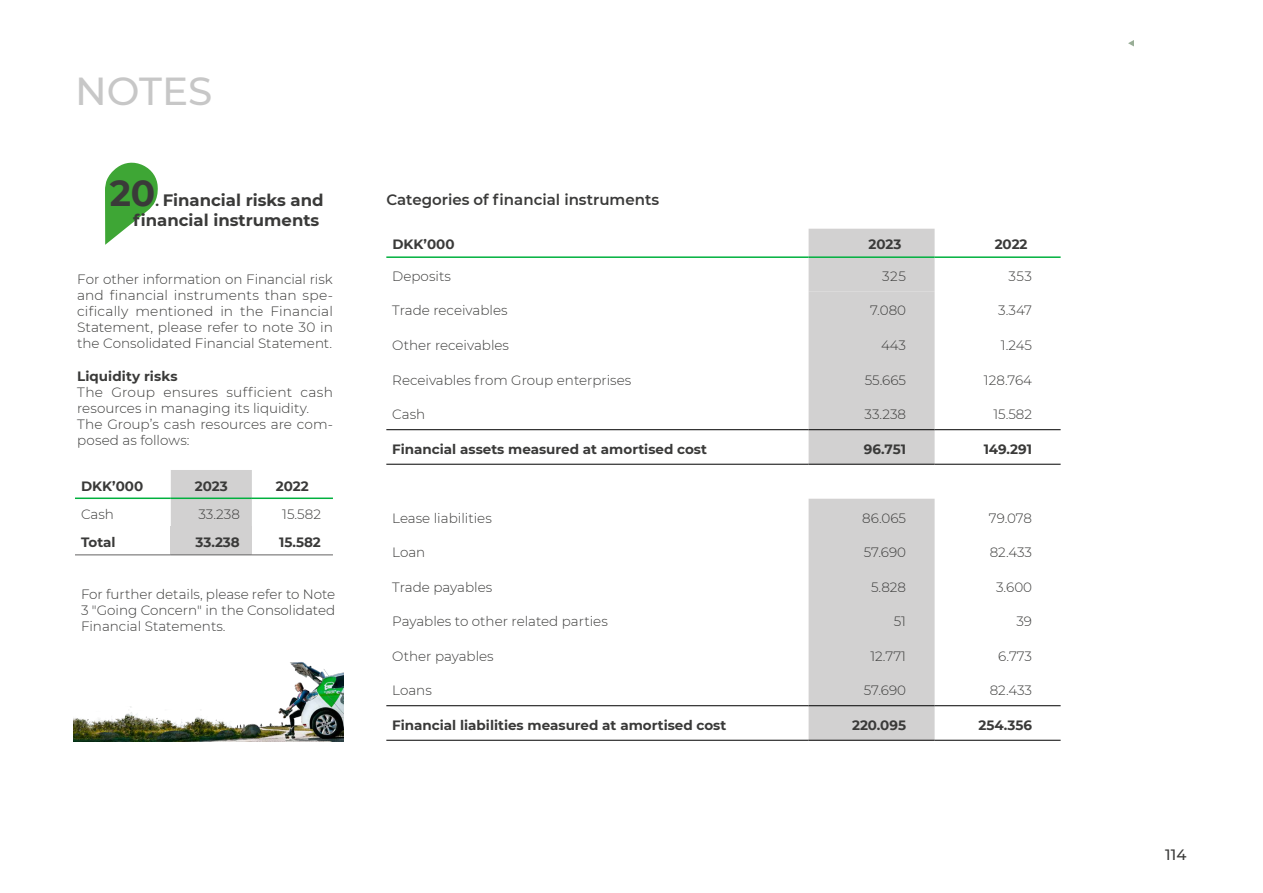
<style>
.page{position:relative;width:1263px;height:893px;background:#fff}
.page>*{position:absolute;margin:0;border:0;box-sizing:border-box;transform-origin:0 0}
.t1{font:500 39px "Montserrat";color:#c7c7c7}
.t2{font:700 36px "Montserrat";color:#3a3a39}
.t3{font:700 16.5px/19.8px "Montserrat";color:#3a3a39;text-align:right}
.t4{font:600 15px "Montserrat";color:#3a3a39}
.t5{font:500 15px "Montserrat";color:#3a3a39}
.t6{font:300 13.5px/16.2px "Montserrat";color:#3a3a39;text-align:justify}
.t7{font:700 13.5px "Montserrat";color:#3a3a39}
.s1{font-size:13.5px}
</style>
<div class="page">
<img style="left:73px;top:662px;width:270px;height:79px">
<svg style="left:1128px;top:40px;width:6px;height:7px"></svg>
<svg style="left:105px;top:162px;width:53px;height:83px"></svg>
<div style="left:808px;top:229px;width:126px;height:63px;background:#d2d1d1"></div>
<svg style="left:808px;top:292px;width:126px;height:448px;background:#d7d6d6"></svg>
<hr style="left:386px;top:429px;width:422px;height:1px;background:#000">
<hr style="left:386px;top:705px;width:422px;height:1px;background:#000">
<hr style="left:808px;top:429px;width:126px;height:1px;background:#000">
<hr style="left:934px;top:429px;width:126px;height:1px;background:#000">
<hr style="left:808px;top:705px;width:126px;height:1px;background:#000">
<hr style="left:934px;top:705px;width:126px;height:1px;background:#000">
<hr style="left:386px;top:256px;width:422px;height:2px;background:#00b03e">
<hr style="left:808px;top:256px;width:126px;height:2px;background:#00b03e">
<hr style="left:934px;top:256px;width:126px;height:2px;background:#00b03e">
<hr style="left:386px;top:464px;width:422px;height:1px;background:#000">
<hr style="left:808px;top:464px;width:126px;height:1px;background:#000">
<hr style="left:934px;top:464px;width:126px;height:1px;background:#000">
<hr style="left:386px;top:740px;width:422px;height:1px;background:#000">
<hr style="left:808px;top:740px;width:126px;height:1px;background:#000">
<hr style="left:934px;top:740px;width:126px;height:1px;background:#000">
<div style="left:171px;top:470px;width:81px;height:57px;background:#d2d1d1"></div>
<div style="left:171px;top:527px;width:81px;height:28px;background:#d2d1d1"></div>
<hr style="left:75px;top:497px;width:96px;height:2px;background:#00b03e">
<hr style="left:171px;top:497px;width:81px;height:2px;background:#00b03e">
<hr style="left:252px;top:497px;width:81px;height:2px;background:#00b03e">
<hr style="left:75px;top:555px;width:96px;height:1px;background:#646363">
<hr style="left:171px;top:555px;width:81px;height:1px;background:#646363">
<hr style="left:252px;top:555px;width:81px;height:1px;background:#646363">
<h1 class="t1" style="left:75px;top:64px;width:139px">NOTES</h1>
<h2 class="t2" style="left:110px;top:167px;width:47px">20</h2>
<p class="t3" style="left:133px;top:190px;width:192px"><span class="s1">.</span> Financial risks and financial instruments</p>
<p class="t4" style="left:386px;top:189px;width:274px">Categories of financial instruments</p>
<p class="t7" style="left:392px;top:235px;width:64px">DKK’000</p>
<p class="t7" style="left:869px;top:235px;width:34px">2023</p>
<p class="t7" style="left:995px;top:235px;width:34px">2022</p>
<p class="t6" style="left:392px;top:268px;width:60px">Deposits</p>
<p class="t6" style="left:882px;top:268px;width:25px">325</p>
<p class="t6" style="left:1008px;top:268px;width:25px">353</p>
<p class="t6" style="left:392px;top:302px;width:117px">Trade receivables</p>
<p class="t6" style="left:870px;top:302px;width:37px">7.080</p>
<p class="t6" style="left:998px;top:302px;width:35px">3.347</p>
<p class="t6" style="left:392px;top:337px;width:118px">Other receivables</p>
<p class="t6" style="left:881px;top:337px;width:26px">443</p>
<p class="t6" style="left:1001px;top:337px;width:33px">1.245</p>
<p class="t6" style="left:392px;top:371px;width:240px">Receivables from Group enterprises</p>
<p class="t6" style="left:865px;top:371px;width:43px">55.665</p>
<p class="t6" style="left:984px;top:371px;width:50px">128.764</p>
<p class="t6" style="left:392px;top:406px;width:34px">Cash</p>
<p class="t6" style="left:864px;top:406px;width:43px">33.238</p>
<p class="t6" style="left:993px;top:406px;width:40px">15.582</p>
<p class="t7" style="left:392px;top:439px;width:316px">Financial assets measured at amortised cost</p>
<p class="t7" style="left:864px;top:439px;width:44px">96.751</p>
<p class="t7" style="left:984px;top:439px;width:50px">149.291</p>
<p class="t6" style="left:77px;top:270px;width:257px">For other information on Financial risk and financial instruments than spe&shy;cifically mentioned in the Financial Statement, please refer to note 30 in the Consolidated Financial Statement.</p>
<p class="t7" style="left:77px;top:366px;width:102px">Liquidity risks</p>
<p class="t6" style="left:77px;top:384px;width:257px;text-align:left">The Group ensures sufficient cash resources in managing its liquidity.<br>The Group’s cash resources are com&shy;posed as follows:</p>
<p class="t7" style="left:81px;top:476px;width:64px">DKK’000</p>
<p class="t7" style="left:195px;top:476px;width:34px">2023</p>
<p class="t7" style="left:276px;top:476px;width:34px">2022</p>
<p class="t6" style="left:81px;top:506px;width:34px">Cash</p>
<p class="t6" style="left:198px;top:506px;width:43px">33.238</p>
<p class="t6" style="left:282px;top:506px;width:40px">15.582</p>
<p class="t7" style="left:81px;top:533px;width:36px">Total</p>
<p class="t7" style="left:195px;top:533px;width:46px">33.238</p>
<p class="t7" style="left:279px;top:533px;width:43px">15.582</p>
<p class="t6" style="left:392px;top:509px;width:101px">Lease liabilities</p>
<p class="t6" style="left:862px;top:509px;width:45px">86.065</p>
<p class="t6" style="left:989px;top:509px;width:45px">79.078</p>
<p class="t6" style="left:392px;top:544px;width:35px">Loan</p>
<p class="t6" style="left:864px;top:544px;width:44px">57.690</p>
<p class="t6" style="left:990px;top:544px;width:44px">82.433</p>
<p class="t6" style="left:392px;top:578px;width:101px">Trade payables</p>
<p class="t6" style="left:871px;top:578px;width:37px">5.828</p>
<p class="t6" style="left:996px;top:578px;width:37px">3.600</p>
<p class="t6" style="left:392px;top:613px;width:217px">Payables to other related parties</p>
<p class="t6" style="left:894px;top:613px;width:14px">51</p>
<p class="t6" style="left:1016px;top:613px;width:17px">39</p>
<p class="t6" style="left:392px;top:647px;width:103px">Other payables</p>
<p class="t6" style="left:870px;top:647px;width:37px">12.771</p>
<p class="t6" style="left:998px;top:647px;width:35px">6.773</p>
<p class="t6" style="left:392px;top:682px;width:41px">Loans</p>
<p class="t6" style="left:864px;top:682px;width:44px">57.690</p>
<p class="t6" style="left:990px;top:682px;width:44px">82.433</p>
<p class="t7" style="left:392px;top:715px;width:335px">Financial liabilities measured at amortised cost</p>
<p class="t7" style="left:852px;top:715px;width:56px">220.095</p>
<p class="t7" style="left:978px;top:715px;width:55px">254.356</p>
<p class="t6" style="left:81px;top:586px;width:256px">For further details, please refer to Note 3 "Going Concern" in the Consolidated Financial Statements.</p>
<p class="t5" style="left:1165px;top:844px;width:23px">114</p>
</div>
